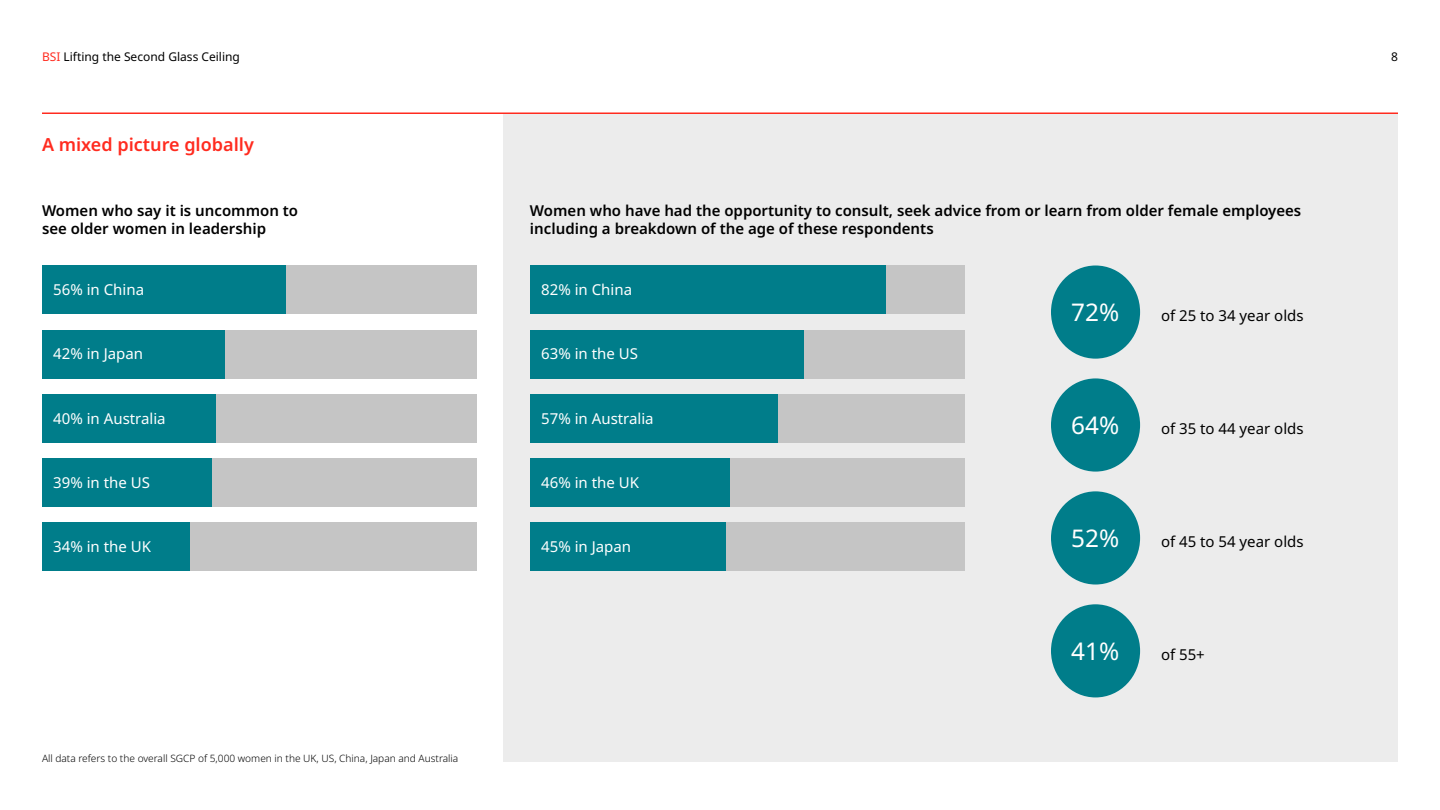
<style>
.page{position:relative;width:1440px;height:810px;background:#fff}
.page>*{position:absolute;margin:0;border:0;box-sizing:border-box;transform-origin:0 0}
.t1{font:24.3px "Noto Sans";color:#fff}
.t2{font:600 18px "Noto Sans";color:#ff2b1f}
.t3{font:600 15px/18px "Noto Sans";color:#000}
.t4{font:15px "Noto Sans";color:#fff}
.t5{font:15px "Noto Sans";color:#000}
.t6{font:12px "Noto Sans";color:#000}
.t7{font:300 10.12px "Noto Sans";color:#000}
.s1{color:#ff2b1f}
</style>
<div class="page">
<div style="left:503px;top:114px;width:895px;height:648px;background:#ececec"></div>
<div style="left:42px;top:266px;width:434px;height:48px;background:#c5c5c5"></div>
<div style="left:42px;top:266px;width:243px;height:48px;background:#007d8a"></div>
<div style="left:42px;top:330px;width:434px;height:48px;background:#c5c5c5"></div>
<div style="left:42px;top:330px;width:182px;height:48px;background:#007d8a"></div>
<div style="left:42px;top:394px;width:434px;height:49px;background:#c5c5c5"></div>
<div style="left:42px;top:394px;width:174px;height:49px;background:#007d8a"></div>
<div style="left:42px;top:458px;width:434px;height:49px;background:#c5c5c5"></div>
<div style="left:42px;top:458px;width:169px;height:49px;background:#007d8a"></div>
<div style="left:42px;top:522px;width:434px;height:49px;background:#c5c5c5"></div>
<div style="left:42px;top:522px;width:148px;height:49px;background:#007d8a"></div>
<div style="left:1051px;top:266px;width:89px;height:93px;background:#007d8a;border-radius:50%"></div>
<div style="left:530px;top:266px;width:434px;height:48px;background:#c5c5c5"></div>
<div style="left:530px;top:266px;width:356px;height:48px;background:#007d8a"></div>
<div style="left:530px;top:330px;width:434px;height:48px;background:#c5c5c5"></div>
<div style="left:530px;top:330px;width:273px;height:48px;background:#007d8a"></div>
<div style="left:530px;top:394px;width:434px;height:49px;background:#c5c5c5"></div>
<div style="left:530px;top:394px;width:247px;height:49px;background:#007d8a"></div>
<div style="left:530px;top:458px;width:434px;height:49px;background:#c5c5c5"></div>
<div style="left:530px;top:458px;width:200px;height:49px;background:#007d8a"></div>
<div style="left:530px;top:522px;width:434px;height:49px;background:#c5c5c5"></div>
<div style="left:530px;top:522px;width:195px;height:49px;background:#007d8a"></div>
<div style="left:1051px;top:378px;width:89px;height:94px;background:#007d8a;border-radius:50%"></div>
<div style="left:1051px;top:491px;width:89px;height:94px;background:#007d8a;border-radius:50%"></div>
<div style="left:1051px;top:604px;width:89px;height:93px;background:#007d8a;border-radius:50%"></div>
<hr style="left:42px;top:113px;width:1356px;height:1px;background:#ff2b1f">
<p class="t6" style="left:42px;top:49px;width:199px"><span class="s1">BSI</span> Lifting the Second Glass Ceiling</p>
<p class="t6" style="left:1391px;top:49px;width:8px">8</p>
<p class="t2" style="left:42px;top:132px;width:213px">A mixed picture globally</p>
<p class="t3" style="left:42px;top:201px;width:258px">Women who say it is uncommon to see older women in leadership</p>
<p class="t3" style="left:530px;top:201px;width:773px">Women who have had the opportunity to consult, seek advice from or learn from older female employees including a breakdown of the age of these respondents</p>
<p class="t4" style="left:53px;top:279px;width:92px">56% in China</p>
<p class="t4" style="left:541px;top:279px;width:92px">82% in China</p>
<h1 class="t1" style="left:1071px;top:295px;width:49px">72%</h1>
<p class="t5" style="left:1161px;top:305px;width:144px">of 25 to 34 year olds</p>
<p class="t4" style="left:53px;top:343px;width:91px">42% in Japan</p>
<p class="t4" style="left:541px;top:343px;width:98px">63% in the US</p>
<p class="t4" style="left:53px;top:408px;width:114px">40% in Australia</p>
<p class="t4" style="left:541px;top:408px;width:114px">57% in Australia</p>
<h1 class="t1" style="left:1071px;top:408px;width:49px">64%</h1>
<p class="t5" style="left:1161px;top:418px;width:144px">of 35 to 44 year olds</p>
<p class="t4" style="left:53px;top:472px;width:98px">39% in the US</p>
<p class="t4" style="left:541px;top:472px;width:99px">46% in the UK</p>
<p class="t4" style="left:53px;top:536px;width:99px">34% in the UK</p>
<p class="t4" style="left:541px;top:536px;width:91px">45% in Japan</p>
<h1 class="t1" style="left:1071px;top:521px;width:49px">52%</h1>
<p class="t5" style="left:1161px;top:531px;width:144px">of 45 to 54 year olds</p>
<h1 class="t1" style="left:1071px;top:634px;width:49px">41%</h1>
<p class="t5" style="left:1161px;top:644px;width:45px">of 55+</p>
<p class="t7" style="left:42px;top:751px;width:418px">All data refers to the overall SGCP of 5,000 women in the UK, US, China, Japan and Australia</p>
</div>
